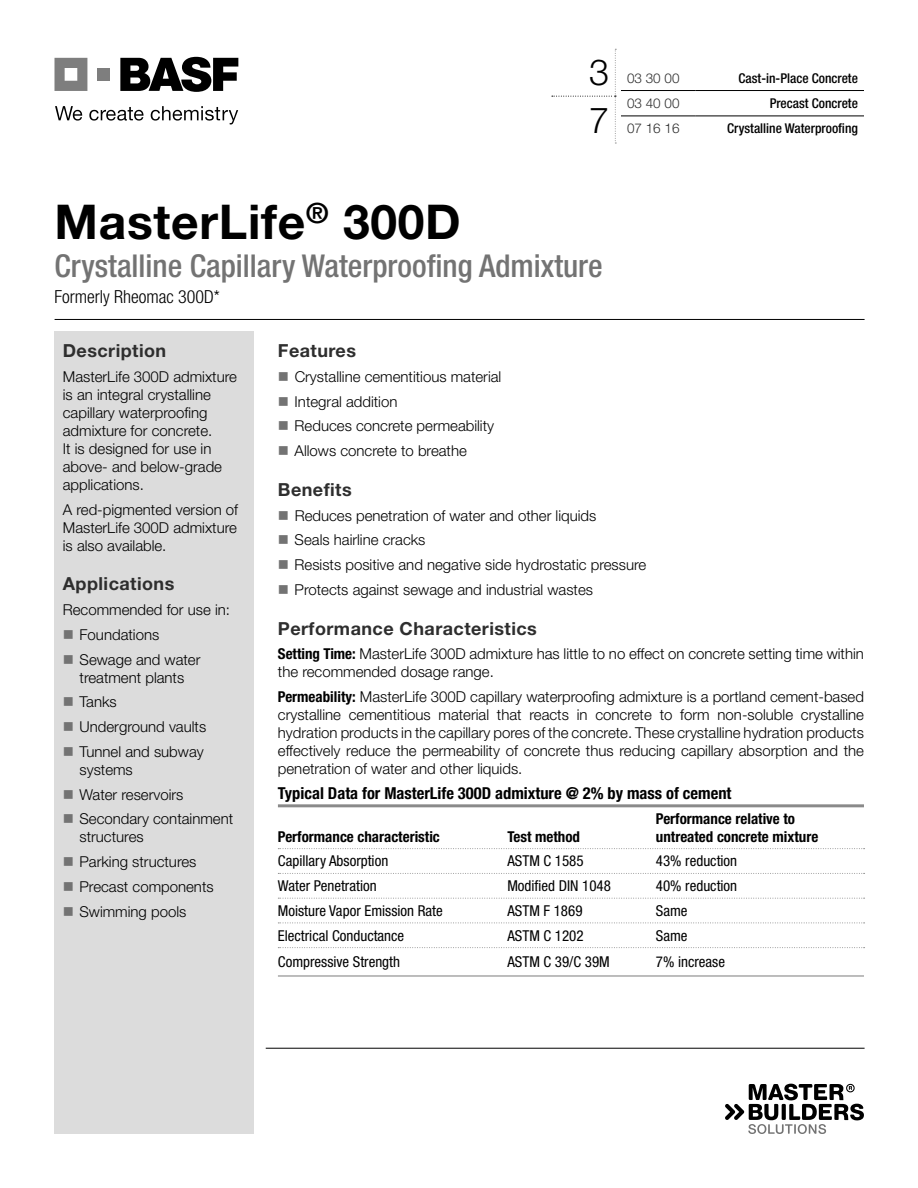
<style>
.page{position:relative;width:918px;height:1188px;background:#fff}
.page>*{position:absolute;margin:0;border:0;box-sizing:border-box;transform-origin:0 0}
.t1{font:700 48px "Helvetica Neue LT Std";letter-spacing:.015em;color:#000}
.t2{font:300 36px/47.2px "Helvetica Neue LT Std";color:#000}
.t3{font:500 condensed 31.5px "Helvetica Neue LT Std";color:#737373}
.t4{font:700 18px "Helvetica Neue LT Std";letter-spacing:.025em;color:#2e2e2e}
.t5{font:300 condensed 18px "Helvetica Neue LT Std";color:#000}
.t6{font:700 condensed 16.5px "Helvetica Neue LT Std";color:#000}
.t7{font:300 15px/24.8px "Helvetica Neue LT Std";color:#000}
.t8{font:condensed 15px "Helvetica Neue LT Std";color:#000}
.t9{font:700 condensed 15px "Helvetica Neue LT Std";color:#000}
.t10{font:500 condensed 13.5px "Helvetica Neue LT Std";color:#000}
.t11{font:300 13.5px "Helvetica Neue LT Std";color:#2e2e2e}
.s1{font-weight:700;font-stretch:condensed}
</style>
<div class="page">
<svg style="left:120px;top:57px;width:118px;height:35px"></svg>
<svg style="left:55px;top:58px;width:32px;height:33px"></svg>
<div style="left:98px;top:68px;width:12px;height:13px;background:#7e7e7e"></div>
<svg style="left:55px;top:106px;width:27px;height:15px"></svg>
<svg style="left:89px;top:107px;width:55px;height:14px"></svg>
<svg style="left:151px;top:106px;width:87px;height:19px"></svg>
<hr style="left:55px;top:319px;width:810px;height:1px;background:#000">
<div style="left:54px;top:331px;width:200px;height:803px;background:#dcdcdc"></div>
<svg style="left:725px;top:1084px;width:139px;height:50px"></svg>
<hr style="left:266px;top:1048px;width:599px;height:1px;background:#000">
<hr style="left:278px;top:804px;width:586px;height:3px;background:#8a8a8a">
<svg style="left:278px;top:848px;width:587px;height:1px"></svg>
<svg style="left:278px;top:873px;width:587px;height:1px"></svg>
<svg style="left:278px;top:898px;width:587px;height:1px"></svg>
<svg style="left:278px;top:923px;width:587px;height:1px"></svg>
<svg style="left:278px;top:947px;width:587px;height:1px"></svg>
<hr style="left:278px;top:975px;width:586px;height:2px;background:#8a8a8a">
<svg style="left:552px;top:49px;width:64px;height:95px"></svg>
<hr style="left:621px;top:90px;width:74px;height:1px;background:#000">
<hr style="left:695px;top:90px;width:169px;height:1px;background:#000">
<hr style="left:621px;top:116px;width:74px;height:1px;background:#000">
<hr style="left:695px;top:116px;width:169px;height:1px;background:#000">
<h2 class="t2" style="left:589px;top:48px;width:22px">3<br>7</h2>
<p class="t11" style="left:627px;top:70px;width:54px">03 30 00</p>
<p class="t10" style="left:739px;top:70px;width:121px">Cast-in-Place Concrete</p>
<p class="t11" style="left:627px;top:95px;width:54px">03 40 00</p>
<p class="t10" style="left:770px;top:95px;width:90px">Precast Concrete</p>
<p class="t11" style="left:627px;top:120px;width:54px">07 16 16</p>
<p class="t10" style="left:727px;top:121px;width:132px">Crystalline Waterproofing</p>
<h1 class="t1" style="left:55px;top:192px;width:408px">MasterLife<sup>®</sup> 300D</h1>
<h3 class="t3" style="left:55px;top:247px;width:549px">Crystalline Capillary Waterproofing Admixture</h3>
<p class="t5" style="left:55px;top:286px;width:167px">Formerly Rheomac 300D*</p>
<p class="t4" style="left:63px;top:339px;width:105px">Description</p>
<p class="t7" style="left:63px;top:367px;width:176px;line-height:18px">MasterLife 300D admixture is an integral crystalline capillary waterproofing admixture for concrete.<br>It is designed for use in above- and below-grade applications.</p>
<p class="t7" style="left:63px;top:500px;width:177px;line-height:18px;text-align:justify">A red-pigmented version of MasterLife 300D admixture is also available.</p>
<p class="t4" style="left:63px;top:573px;width:113px">Applications</p>
<p class="t7" style="left:80px;top:597px;width:152px;text-indent:-17px">Recommended for use in:<br>Foundations<br>Sewage and water</p>
<p class="t7" style="left:80px;top:665px;width:128px">treatment plants<br>Tanks<br>Underground vaults<br>Tunnel and subway</p>
<p class="t7" style="left:80px;top:757px;width:155px">systems<br>Water reservoirs<br>Secondary containment</p>
<p class="t7" style="left:79px;top:824px;width:136px">structures<br>Parking structures<br>Precast components<br>Swimming pools</p>
<p class="t4" style="left:278px;top:339px;width:80px">Features</p>
<p class="t7" style="left:295px;top:364px;width:208px">Crystalline cementitious material<br>Integral addition<br>Reduces concrete permeability<br>Allows concrete to breathe</p>
<p class="t4" style="left:278px;top:478px;width:75px">Benefits</p>
<p class="t7" style="left:295px;top:503px;width:353px">Reduces penetration of water and other liquids<br>Seals hairline cracks<br>Resists positive and negative side hydrostatic pressure Protects against sewage and industrial wastes</p>
<p class="t4" style="left:278px;top:617px;width:260px">Performance Characteristics</p>
<p class="t7" style="left:278px;top:645px;width:588px;line-height:18px"><span class="s1">Setting Time:</span> MasterLife 300D admixture has little to no effect on concrete setting time within the recommended dosage range.</p>
<p class="t7" style="left:278px;top:687px;width:588px;line-height:18px;text-align:justify"><span class="s1">Permeability:</span> MasterLife 300D capillary waterproofing admixture is a portland cement-based crystalline cementitious material that reacts in concrete to form non-soluble crystalline hydration products in the capillary pores of the concrete. These crystalline hydration products effectively reduce the permeability of concrete thus reducing capillary absorption and the penetration of water and other liquids.</p>
<p class="t6" style="left:278px;top:783px;width:455px">Typical Data for MasterLife 300D admixture @ 2% by mass of cement</p>
<p class="t9" style="left:656px;top:809px;width:141px">Performance relative to</p>
<p class="t9" style="left:278px;top:827px;width:164px">Performance characteristic</p>
<p class="t9" style="left:507px;top:827px;width:74px">Test method</p>
<p class="t9" style="left:656px;top:827px;width:164px">untreated concrete mixture</p>
<p class="t8" style="left:278px;top:852px;width:112px">Capillary Absorption</p>
<p class="t8" style="left:507px;top:852px;width:78px">ASTM C 1585</p>
<p class="t8" style="left:656px;top:852px;width:83px">43% reduction</p>
<p class="t8" style="left:278px;top:877px;width:100px">Water Penetration</p>
<p class="t8" style="left:507px;top:877px;width:105px">Modified DIN 1048</p>
<p class="t8" style="left:656px;top:877px;width:83px">40% reduction</p>
<p class="t8" style="left:278px;top:902px;width:166px">Moisture Vapor Emission Rate</p>
<p class="t8" style="left:507px;top:902px;width:77px">ASTM F 1869</p>
<p class="t8" style="left:656px;top:902px;width:33px">Same</p>
<p class="t8" style="left:278px;top:927px;width:128px">Electrical Conductance</p>
<p class="t8" style="left:507px;top:927px;width:78px">ASTM C 1202</p>
<p class="t8" style="left:656px;top:927px;width:33px">Same</p>
<p class="t8" style="left:278px;top:953px;width:124px">Compressive Strength</p>
<p class="t8" style="left:507px;top:953px;width:104px">ASTM C 39/C 39M</p>
<p class="t8" style="left:656px;top:953px;width:71px">7% increase</p>
</div>
